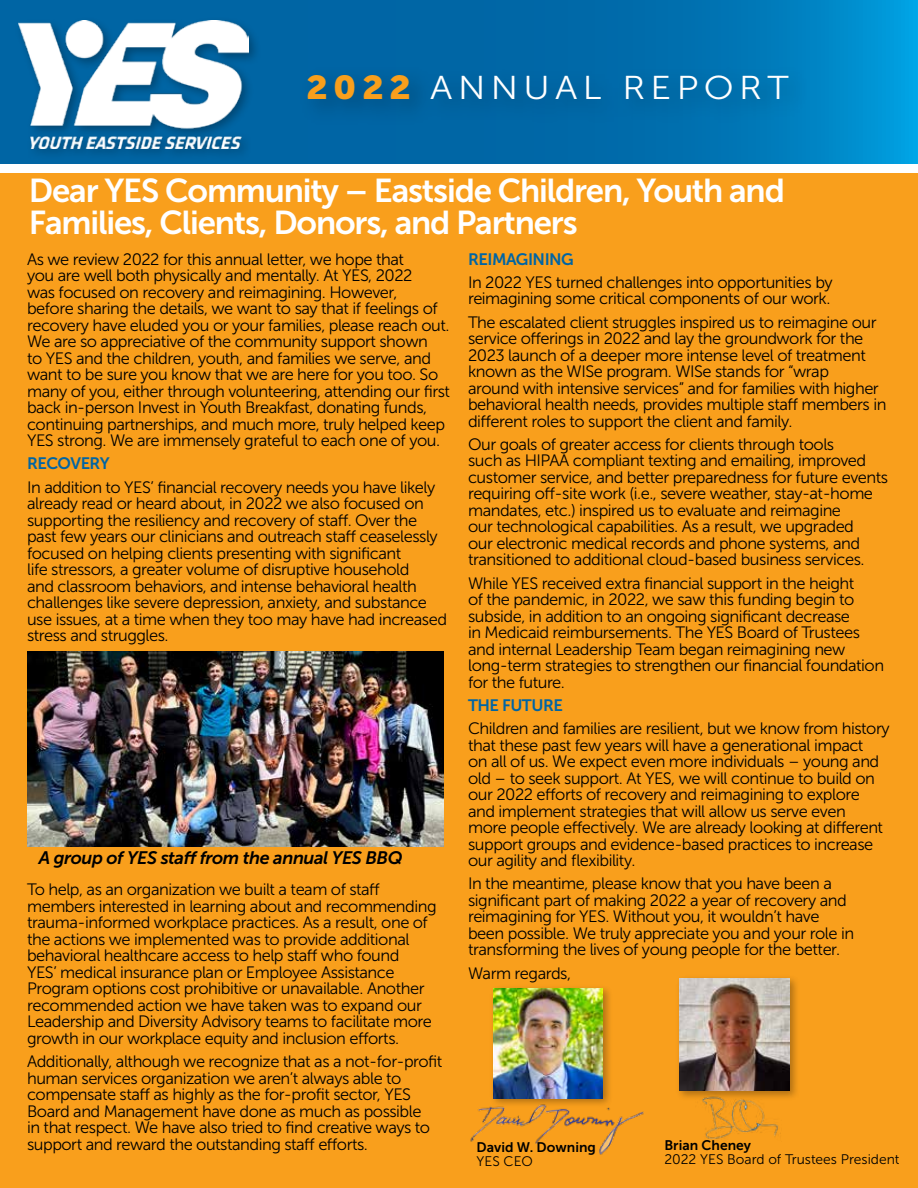
<style>
.page{position:relative;width:918px;height:1188px;background:#fff}
.page>*{position:absolute;margin:0;border:0;box-sizing:border-box;transform-origin:0 0}
.t1{font:33px/31.5px "Museo Sans 700";letter-spacing:-.035em;color:#fff}
.t2{font:33px "Museo Sans 300";letter-spacing:.15em;color:#fff;scale:1.1 1}
.t3{font:italic 18px "Museo Sans 700";letter-spacing:-.025em;color:#000}
.t4{font:16.5px/16.5px "Museo Sans 300";letter-spacing:-.03em;color:#000}
.t5{font:16.5px "Museo Sans 700";letter-spacing:-.03em;color:#0065a4}
.t6{font:13.8px "Museo Sans 300";color:#000}
.t7{font:13.8px "Museo Sans 700";color:#000}
.s1{font-family:"Museo Sans 900";color:#f99f1c}
</style>
<div class="page">
<svg style="left:0;top:0;width:918px;height:164px;background:#0073b2"></svg>
<div style="left:0;top:168px;width:918px;height:1020px;background:#f99f1c"></div>
<div style="left:0;top:164px;width:918px;height:8px;background:#fff"></div>
<div style="left:15px;top:16px;width:247px;height:145px;background:#000;opacity:.3"></div>
<img style="left:19px;top:21px;width:230px;height:128px">
<div style="left:298px;top:64px;width:516px;height:63px;background:#000;opacity:.3"></div>
<img style="left:702px;top:1101px;width:79px;height:39px">
<div style="left:489px;top:984px;width:124px;height:125px;background:#000;opacity:.3"></div>
<img style="left:493px;top:988px;width:110px;height:110px">
<div style="left:675px;top:975px;width:125px;height:126px;background:#000;opacity:.3"></div>
<img style="left:680px;top:979px;width:110px;height:112px">
<img style="left:470px;top:1098px;width:174px;height:57px">
<img style="left:27px;top:652px;width:416px;height:194px">
<h1 class="t2" style="left:306px;top:70px;width:440px"><span class="s1">2022</span> ANNUAL REPORT</h1>
<h1 class="t1" style="left:29px;top:175px;width:757px">Dear YES Community – Eastside Children, Youth and<br>Families, Clients, Donors, and Partners</h1>
<p class="t4" style="left:27px;top:251px;width:424px">As we review 2022 for this annual letter, we hope that<br>you are well both physically and mentally. At YES, 2022<br>was focused on recovery and reimagining. However,<br>before sharing the details, we want to say that if feelings of recovery have eluded you or your families, please reach out.<br>We are so appreciative of the community support shown<br>to YES and the children, youth, and families we serve, and want to be sure you know that we are here for you too. So many of you, either through volunteering, attending our first back in-person Invest in Youth Breakfast, donating funds, continuing partnerships, and much more, truly helped keep YES strong. We are immensely grateful to each one of you.</p>
<p class="t5" style="left:27px;top:454px;width:84px">RECOVERY</p>
<p class="t4" style="left:27px;top:479px;width:421px">In addition to YES’ financial recovery needs you have likely already read or heard about, in 2022 we also focused on supporting the resiliency and recovery of staff. Over the past few years our clinicians and outreach staff ceaselessly focused on helping clients presenting with significant<br>life stressors, a greater volume of disruptive household<br>and classroom behaviors, and intense behavioral health challenges like severe depression, anxiety, and substance use issues, at a time when they too may have had increased stress and struggles.</p>
<p class="t3" style="left:39px;top:848px;width:365px">A group of YES staff from the annual YES BBQ</p>
<p class="t4" style="left:27px;top:882px;width:411px">To help, as an organization we built a team of staff members interested in learning about and recommending trauma-informed workplace practices. As a result, one of the actions we implemented was to provide additional behavioral healthcare access to help staff who found<br>YES’ medical insurance plan or Employee Assistance Program options cost prohibitive or unavailable. Another recommended action we have taken was to expand our Leadership and Diversity Advisory teams to facilitate more growth in our workplace equity and inclusion efforts.</p>
<p class="t4" style="left:27px;top:1053px;width:417px">Additionally, although we recognize that as a not-for-profit human services organization we aren’t always able to compensate staff as highly as the for-profit sector, YES Board and Management have done as much as possible<br>in that respect. We have also tried to find creative ways to support and reward the outstanding staff efforts.</p>
<p class="t5" style="left:468px;top:250px;width:107px">REIMAGINING</p>
<p class="t4" style="left:468px;top:274px;width:366px">In 2022 YES turned challenges into opportunities by reimagining some critical components of our work.</p>
<p class="t4" style="left:468px;top:314px;width:420px">The escalated client struggles inspired us to reimagine our service offerings in 2022 and lay the groundwork for the 2023 launch of a deeper more intense level of treatment known as the WISe program. WISe stands for “wrap<br>around with intensive services” and for families with higher behavioral health needs, provides multiple staff members in different roles to support the client and family.</p>
<p class="t4" style="left:468px;top:436px;width:422px">Our goals of greater access for clients through tools<br>such as HIPAA compliant texting and emailing, improved customer service, and better preparedness for future events requiring off-site work (i.e., severe weather, stay-at-home mandates, etc.) inspired us to evaluate and reimagine<br>our technological capabilities. As a result, we upgraded<br>our electronic medical records and phone systems, and transitioned to additional cloud-based business services.</p>
<p class="t4" style="left:468px;top:575px;width:418px">While YES received extra financial support in the height<br>of the pandemic, in 2022, we saw this funding begin to subside, in addition to an ongoing significant decrease<br>in Medicaid reimbursements. The YES Board of Trustees and internal Leadership Team began reimagining new long-term strategies to strengthen our financial foundation for the future.</p>
<p class="t5" style="left:468px;top:696px;width:96px">THE FUTURE</p>
<p class="t4" style="left:468px;top:720px;width:423px">Children and families are resilient, but we know from history that these past few years will have a generational impact<br>on all of us. We expect even more individuals – young and old – to seek support. At YES, we will continue to build on our 2022 efforts of recovery and reimagining to explore and implement strategies that will allow us serve even<br>more people effectively. We are already looking at different support groups and evidence-based practices to increase our agility and flexibility.</p>
<p class="t4" style="left:468px;top:876px;width:388px">In the meantime, please know that you have been a significant part of making 2022 a year of recovery and reimagining for YES. Without you, it wouldn’t have been possible. We truly appreciate you and your role in transforming the lives of young people for the better.</p>
<p class="t4" style="left:468px;top:965px;width:105px">Warm regards,</p>
<p class="t7" style="left:477px;top:1139px;width:121px">David W. Downing</p>
<p class="t6" style="left:477px;top:1154px;width:58px">YES CEO</p>
<p class="t7" style="left:664px;top:1138px;width:88px">Brian Cheney</p>
<p class="t6" style="left:664px;top:1152px;width:237px">2022 YES Board of Trustees President</p>
</div>
